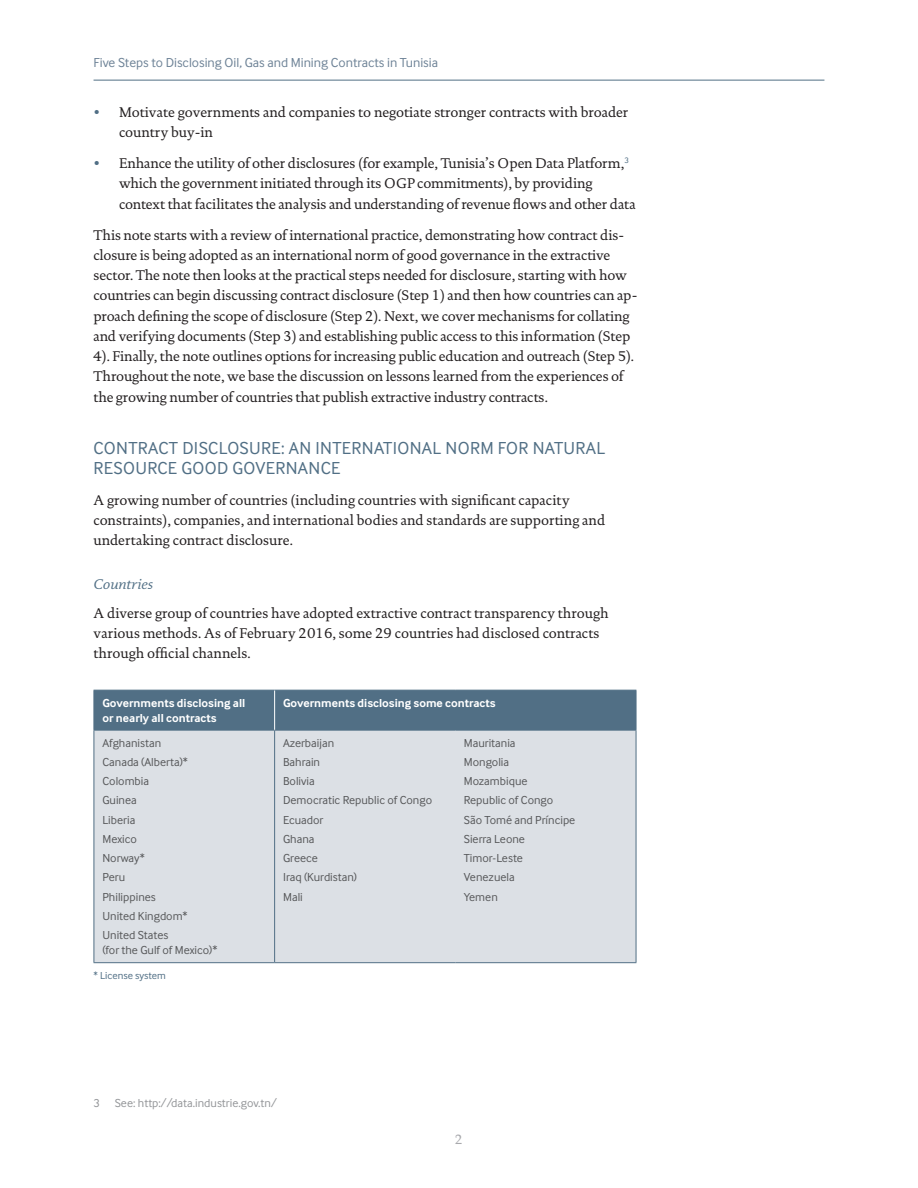
<style>
.page{position:relative;width:918px;height:1188px;background:#fff}
.page>*{position:absolute;margin:0;border:0;box-sizing:border-box;transform-origin:0 0}
.t1{font:18px/20.2px "Inter Face";letter-spacing:.02em;color:#516f85}
.t2{font:14.25px/20.2px "DTL Documenta T";letter-spacing:-.01em;color:#231f20}
.t3{font:italic 14.25px "DTL Documenta T";color:#516f85}
.t4{font:13.5px "Inter Face";color:#6e8397}
.t5{font:13.5px "DTL Documenta T";color:#a8a9ad}
.t6{font:12px/19.2px "Inter Face";color:#57585a}
.t7{font:700 12px/15px "Inter Face";color:#fff}
.t8{font:12px "Inter Face";color:#939598}
.t9{font:10.5px "Inter Face";color:#516f85}
.s1{color:#516f85}
</style>
<div class="page">
<hr style="left:94px;top:80px;width:730px;height:1px;background:#516f85">
<div style="left:95px;top:691px;width:541px;height:39px;background:#516f85"></div>
<div style="left:95px;top:731px;width:541px;height:231px;background:#dce0e5"></div>
<hr style="left:94px;top:690px;width:181px;height:1px;background:#516f85">
<hr style="left:94px;top:691px;width:1px;height:39px;background:#516f85">
<hr style="left:275px;top:690px;width:180px;height:1px;background:#516f85">
<hr style="left:455px;top:690px;width:181px;height:1px;background:#516f85">
<hr style="left:636px;top:691px;width:1px;height:39px;background:#516f85">
<hr style="left:94px;top:730px;width:181px;height:1px;background:#516f85">
<hr style="left:94px;top:731px;width:1px;height:231px;background:#516f85">
<hr style="left:275px;top:730px;width:180px;height:1px;background:#516f85">
<hr style="left:274px;top:731px;width:1px;height:231px;background:#516f85">
<hr style="left:455px;top:730px;width:181px;height:1px;background:#516f85">
<hr style="left:636px;top:731px;width:1px;height:231px;background:#516f85">
<hr style="left:94px;top:962px;width:181px;height:1px;background:#516f85">
<hr style="left:275px;top:962px;width:180px;height:1px;background:#516f85">
<hr style="left:455px;top:962px;width:181px;height:1px;background:#516f85">
<hr style="left:274px;top:691px;width:1px;height:39px;background:#fff">
<p class="t4" style="left:94px;top:55px;width:346px">Five Steps to Disclosing Oil, Gas and Mining Contracts in Tunisia</p>
<p class="t2" style="left:119px;top:102px;width:511px;text-indent:-26px"><span class="s1">•</span> Motivate governments and companies to negotiate stronger contracts with broader country buy-in</p>
<p class="t2" style="left:119px;top:153px;width:518px;text-indent:-26px"><span class="s1">•</span> Enhance the utility of other disclosures (for example, Tunisia’s Open Data Platform,<sup>3 </sup>which the government initiated through its OGP commitments), by providing context that facilitates the analysis and understanding of revenue flows and other data</p>
<p class="t2" style="left:94px;top:225px;width:546px">This note starts with a review of international practice, demonstrating how contract dis&shy;closure is being adopted as an international norm of good governance in the extractive sector. The note then looks at the practical steps needed for disclosure, starting with how countries can begin discussing contract disclosure (Step 1) and then how countries can ap&shy;proach defining the scope of disclosure (Step 2). Next, we cover mechanisms for collating and verifying documents (Step 3) and establishing public access to this information (Step 4). Finally, the note outlines options for increasing public education and outreach (Step 5).<br>Throughout the note, we base the discussion on lessons learned from the experiences of the growing number of countries that publish extractive industry contracts.</p>
<p class="t1" style="left:94px;top:438px;width:513px">CONTRACT DISCLOSURE: AN INTERNATIONAL NORM FOR NATURAL<br>RESOURCE GOOD GOVERNANCE</p>
<p class="t2" style="left:94px;top:490px;width:513px">A growing number of countries (including countries with significant capacity constraints), companies, and international bodies and standards are supporting and undertaking contract disclosure.</p>
<p class="t3" style="left:94px;top:575px;width:61px">Countries</p>
<p class="t2" style="left:94px;top:603px;width:517px">A diverse group of countries have adopted extractive contract transparency through various methods. As of February 2016, some 29 countries had disclosed contracts through official channels.</p>
<p class="t7" style="left:102px;top:695px;width:144px">Governments disclosing all or nearly all contracts</p>
<p class="t7" style="left:283px;top:695px;width:214px">Governments disclosing some contracts</p>
<p class="t6" style="left:102px;top:733px;width:87px">Afghanistan<br>Canada (Alberta)*<br>Colombia<br>Guinea<br>Liberia<br>Mexico<br>Norway*<br>Peru<br>Philippines<br>United Kingdom*<br>United States</p>
<p class="t6" style="left:102px;top:940px;width:117px">(for the Gulf of Mexico)*</p>
<p class="t6" style="left:283px;top:733px;width:150px">Azerbaijan<br>Bahrain<br>Bolivia<br>Democratic Republic of Congo<br>Ecuador<br>Ghana<br>Greece<br>Iraq (Kurdistan)<br>Mali</p>
<p class="t6" style="left:464px;top:733px;width:113px">Mauritania<br>Mongolia<br>Mozambique<br>Republic of Congo<br>São Tomé and Príncipe<br>Sierra Leone<br>Timor-Leste<br>Venezuela<br>Yemen</p>
<p class="t9" style="left:94px;top:970px;width:74px">* License system</p>
<p class="t8" style="left:94px;top:1096px;width:185px">3 See: http://data.industrie.gov.tn/</p>
<p class="t5" style="left:455px;top:1131px;width:10px">2</p>
</div>
